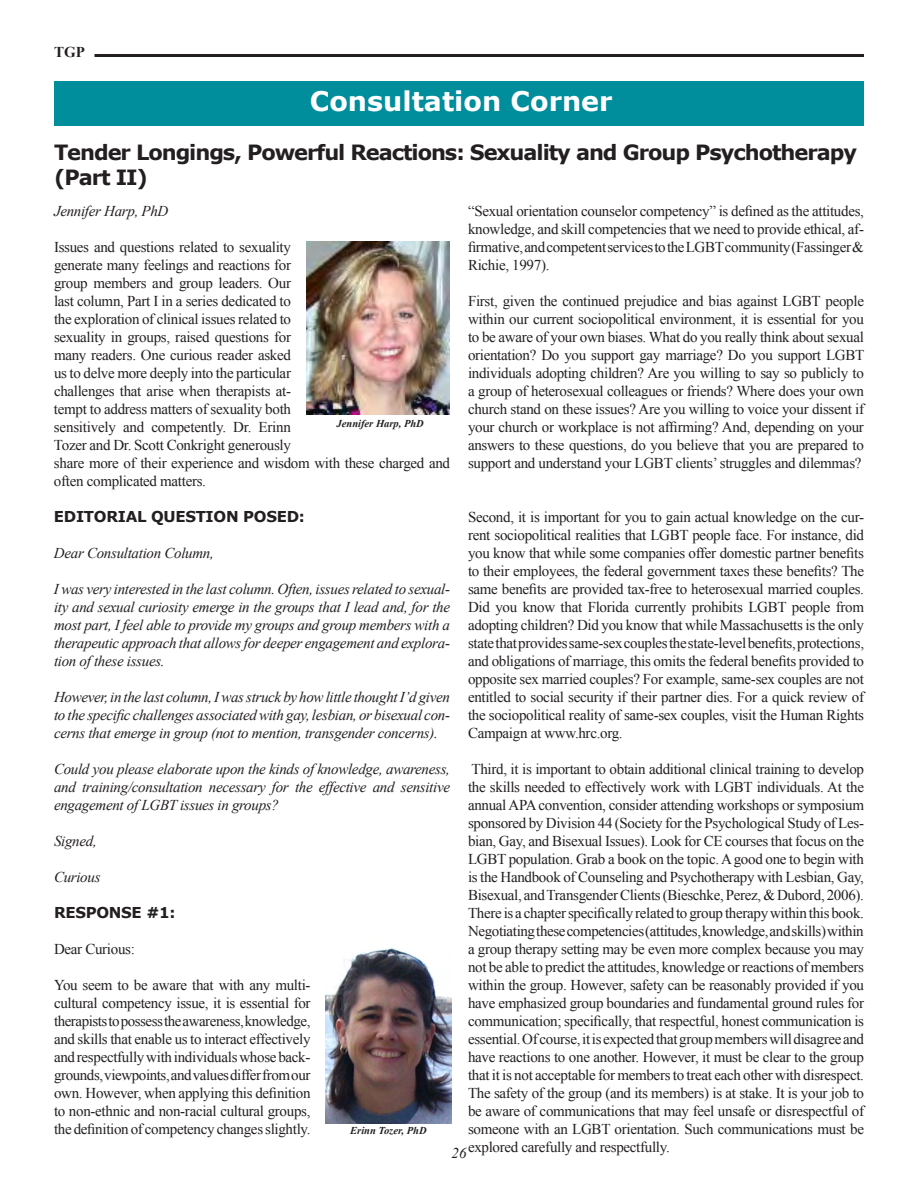
<style>
.page{position:relative;width:918px;height:1188px;background:#fff}
.page>*{position:absolute;margin:0;border:0;box-sizing:border-box;transform-origin:0 0}
.t1{font:700 27px "Verdana";color:#fff}
.t2{font:700 21px/25.2px "Verdana";letter-spacing:-.05em;color:#231f20}
.t3{font:15px/18px "Times New Roman";letter-spacing:-.02em;color:#231f20;text-align:justify}
.t4{font:italic 15px/18px "Times New Roman";letter-spacing:-.02em;color:#231f20;text-align:justify}
.t5{font:700 15px "Verdana";letter-spacing:-.02em;color:#231f20}
.t6{font:700 15px "Times New Roman";color:#231f20}
.t7{font:italic 700 10.5px "Times New Roman";color:#231f20}
</style>
<div class="page">
<hr style="left:94px;top:54px;width:770px;height:3px;background:#231f20">
<div style="left:54px;top:81px;width:810px;height:44px;background:#008d9c"></div>
<img style="left:306px;top:242px;width:144px;height:173px">
<img style="left:326px;top:948px;width:126px;height:175px">
<p class="t6" style="left:54px;top:42px;width:32px">TGP</p>
<h1 class="t1" style="left:310px;top:84px;width:304px">Consultation Corner</h1>
<h2 class="t2" style="left:54px;top:139px;width:805px">Tender Longings, Powerful Reactions: Sexuality and Group Psychotherapy (Part II)</h2>
<p class="t3" style="left:468px;top:202px;width:397px">“Sexual orientation counselor competency” is defined as the attitudes, knowledge, and skill competencies that we need to provide ethical, af&shy;firmative, and competent services to the LGBT community (Fassinger &amp; Richie, 1997).</p>
<p class="t3" style="left:468px;top:292px;width:398px">First, given the continued prejudice and bias against LGBT people within our current sociopolitical environment, it is essential for you to be aware of your own biases. What do you really think about sexual orientation? Do you support gay marriage? Do you support LGBT individuals adopting children? Are you willing to say so publicly to a group of heterosexual colleagues or friends? Where does your own church stand on these issues? Are you willing to voice your dissent if your church or workplace is not affirming? And, depending on your answers to these questions, do you believe that you are prepared to support and understand your LGBT clients’ struggles and dilemmas?</p>
<p class="t4" style="left:54px;top:202px;width:116px">Jennifer Harp, PhD</p>
<p class="t3" style="left:54px;top:238px;width:398px;text-align:left">Issues and questions related to sexuality<br>generate many feelings and reactions for<br>group members and group leaders. Our<br>last column, Part I in a series dedicated to<br>the exploration of clinical issues related to<br>sexuality in groups, raised questions for<br>many readers. One curious reader asked<br>us to delve more deeply into the particular<br>challenges that arise when therapists at-<br>tempt to address matters of sexuality both<br>sensitively and competently. Dr. Erinn<br>Tozer and Dr. Scott Conkright generously<br>share more of their experience and wisdom with these charged and often complicated matters.</p>
<p class="t5" style="left:54px;top:507px;width:252px">EDITORIAL QUESTION POSED:</p>
<p class="t4" style="left:54px;top:544px;width:161px">Dear Consultation Column,</p>
<p class="t4" style="left:54px;top:580px;width:398px">I was very interested in the last column. Often, issues related to sexual&shy;ity and sexual curiosity emerge in the groups that I lead and, for the most part, I feel able to provide my groups and group members with a therapeutic approach that allows for deeper engagement and explora&shy;tion of these issues.</p>
<p class="t4" style="left:54px;top:688px;width:398px">However, in the last column, I was struck by how little thought I’d given to the specific challenges associated with gay, lesbian, or bisexual con&shy;cerns that emerge in group (not to mention, transgender concerns).</p>
<p class="t4" style="left:54px;top:760px;width:398px">Could you please elaborate upon the kinds of knowledge, awareness, and training/consultation necessary for the effective and sensitive engagement of LGBT issues in groups?</p>
<p class="t4" style="left:54px;top:832px;width:44px">Signed,</p>
<p class="t4" style="left:54px;top:868px;width:48px">Curious</p>
<p class="t5" style="left:54px;top:903px;width:123px">RESPONSE #1:</p>
<p class="t3" style="left:54px;top:940px;width:82px">Dear Curious:</p>
<p class="t3" style="left:54px;top:976px;width:258px">You seem to be aware that with any multi&shy;cultural competency issue, it is essential for therapists to possess the awareness, knowledge, and skills that enable us to interact effectively and respectfully with individuals whose back&shy;grounds, viewpoints, and values differ from our own. However, when applying this definition to non-ethnic and non-racial cultural groups, the definition of competency changes slightly.</p>
<p class="t7" style="left:337px;top:416px;width:89px">Jennifer Harp, PhD</p>
<p class="t3" style="left:468px;top:508px;width:398px">Second, it is important for you to gain actual knowledge on the cur&shy;rent sociopolitical realities that LGBT people face. For instance, did you know that while some companies offer domestic partner benefits to their employees, the federal government taxes these benefits? The same benefits are provided tax-free to heterosexual married couples.<br>Did you know that Florida currently prohibits LGBT people from adopting children? Did you know that while Massachusetts is the only state that provides same-sex couples the state-level benefits, protections, and obligations of marriage, this omits the federal benefits provided to opposite sex married couples? For example, same-sex couples are not entitled to social security if their partner dies. For a quick review of the sociopolitical reality of same-sex couples, visit the Human Rights Campaign at www.hrc.org.</p>
<p class="t3" style="left:468px;top:760px;width:398px">Third, it is important to obtain additional clinical training to develop the skills needed to effectively work with LGBT individuals. At the annual APA convention, consider attending workshops or symposium sponsored by Division 44 (Society for the Psychological Study of Les&shy;bian, Gay, and Bisexual Issues). Look for CE courses that focus on the LGBT population. Grab a book on the topic. A good one to begin with is the Handbook of Counseling and Psychotherapy with Lesbian, Gay, Bisexual, and Transgender Clients (Bieschke, Perez, &amp; Dubord, 2006).<br>There is a chapter specifically related to group therapy within this book.<br>Negotiating these competencies (attitudes, knowledge, and skills) within a group therapy setting may be even more complex because you may not be able to predict the attitudes, knowledge or reactions of members within the group. However, safety can be reasonably provided if you have emphasized group boundaries and fundamental ground rules for communication; specifically, that respectful, honest communication is essential. Of course, it is expected that group members will disagree and have reactions to one another. However, it must be clear to the group that it is not acceptable for members to treat each other with disrespect.<br>The safety of the group (and its members) is at stake. It is your job to be aware of communications that may feel unsafe or disrespectful of someone with an LGBT orientation. Such communications must be explored carefully and respectfully.</p>
<p class="t7" style="left:350px;top:1123px;width:78px">Erinn Tozer, PhD</p>
<p class="t4" style="left:452px;top:1144px;width:16px">26</p>
</div>
